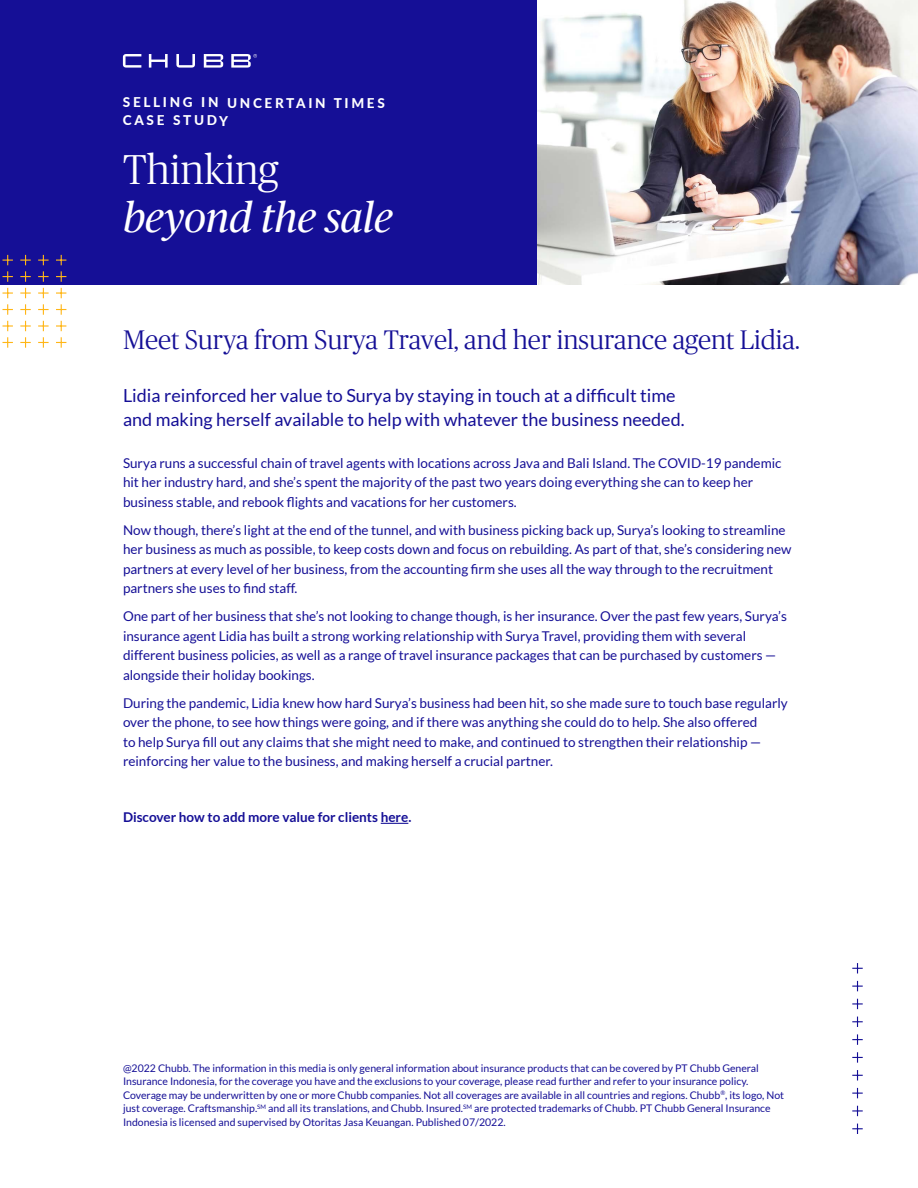
<style>
.page{position:relative;width:918px;height:1188px;background:#fff}
.page>*{position:absolute;margin:0;border:0;box-sizing:border-box;transform-origin:0 0}
.t1{font:italic 42px "Chubb Publico App";color:#fff}
.t2{font:300 42px "Chubb Publico App";color:#fff}
.t3{font:300 27px "Chubb Publico App";color:#150f96}
.t4{font:18px/24px "Lato";color:#150f96}
.t5{font:13.5px/19.5px "Lato";color:#150f96}
.t6{font:700 13.5px "Lato";color:#150f96}
.t7{font:800 13.5px/17.7px "Lato";letter-spacing:.195em;color:#fff}
.t8{font:10.5px/13.5px "Lato";color:#150f96}
</style>
<div class="page">
<div style="left:0;top:0;width:918px;height:285px;background:#150f96"></div>
<img style="left:537px;top:0;width:381px;height:285px">
<svg style="left:3px;top:255px;width:10px;height:10px"></svg>
<svg style="left:38px;top:255px;width:11px;height:10px"></svg>
<svg style="left:20px;top:255px;width:11px;height:10px"></svg>
<svg style="left:56px;top:255px;width:10px;height:10px"></svg>
<svg style="left:3px;top:288px;width:10px;height:10px"></svg>
<svg style="left:38px;top:288px;width:11px;height:10px"></svg>
<svg style="left:20px;top:288px;width:11px;height:10px"></svg>
<svg style="left:56px;top:288px;width:10px;height:10px"></svg>
<svg style="left:3px;top:321px;width:10px;height:10px"></svg>
<svg style="left:38px;top:321px;width:11px;height:10px"></svg>
<svg style="left:20px;top:321px;width:11px;height:10px"></svg>
<svg style="left:56px;top:321px;width:10px;height:10px"></svg>
<svg style="left:3px;top:271px;width:10px;height:11px"></svg>
<svg style="left:38px;top:271px;width:11px;height:11px"></svg>
<svg style="left:20px;top:271px;width:11px;height:11px"></svg>
<svg style="left:56px;top:271px;width:10px;height:11px"></svg>
<svg style="left:3px;top:304px;width:10px;height:11px"></svg>
<svg style="left:38px;top:304px;width:11px;height:11px"></svg>
<svg style="left:20px;top:304px;width:11px;height:11px"></svg>
<svg style="left:56px;top:304px;width:10px;height:11px"></svg>
<svg style="left:3px;top:337px;width:10px;height:11px"></svg>
<svg style="left:38px;top:337px;width:11px;height:11px"></svg>
<svg style="left:20px;top:337px;width:11px;height:11px"></svg>
<svg style="left:56px;top:337px;width:10px;height:11px"></svg>
<svg style="left:852px;top:963px;width:11px;height:10px"></svg>
<svg style="left:852px;top:999px;width:11px;height:10px"></svg>
<svg style="left:852px;top:1034px;width:11px;height:11px"></svg>
<svg style="left:852px;top:1070px;width:11px;height:10px"></svg>
<svg style="left:852px;top:1106px;width:11px;height:10px"></svg>
<svg style="left:852px;top:981px;width:11px;height:10px"></svg>
<svg style="left:852px;top:1017px;width:11px;height:10px"></svg>
<svg style="left:852px;top:1052px;width:11px;height:11px"></svg>
<svg style="left:852px;top:1088px;width:11px;height:10px"></svg>
<svg style="left:852px;top:1124px;width:11px;height:10px"></svg>
<svg style="left:381px;top:823px;width:27px;height:1px"></svg>
<svg style="left:123px;top:54px;width:134px;height:14px"></svg>
<p class="t7" style="left:123px;top:93px;width:264px">SELLING IN UNCERTAIN TIMES<br>CASE STUDY</p>
<h1 class="t2" style="left:123px;top:141px;width:157px">Thinking</h1>
<h1 class="t1" style="left:123px;top:188px;width:271px">beyond the sale</h1>
<h2 class="t3" style="left:123px;top:321px;width:678px">Meet Surya from Surya Travel, and her insurance agent Lidia.</h2>
<h3 class="t4" style="left:123px;top:383px;width:563px">Lidia reinforced her value to Surya by staying in touch at a difficult time and making herself available to help with whatever the business needed.</h3>
<p class="t5" style="left:123px;top:453px;width:660px">Surya runs a successful chain of travel agents with locations across Java and Bali Island. The COVID-19 pandemic hit her industry hard, and she’s spent the majority of the past two years doing everything she can to keep her business stable, and rebook flights and vacations for her customers.</p>
<p class="t5" style="left:123px;top:520px;width:670px">Now though, there’s light at the end of the tunnel, and with business picking back up, Surya’s looking to streamline her business as much as possible, to keep costs down and focus on rebuilding. As part of that, she’s considering new partners at every level of her business, from the accounting firm she uses all the way through to the recruitment partners she uses to find staff.</p>
<p class="t5" style="left:123px;top:607px;width:666px">One part of her business that she’s not looking to change though, is her insurance. Over the past few years, Surya’s insurance agent Lidia has built a strong working relationship with Surya Travel, providing them with several different business policies, as well as a range of travel insurance packages that can be purchased by customers — alongside their holiday bookings.</p>
<p class="t5" style="left:123px;top:693px;width:666px">During the pandemic, Lidia knew how hard Surya’s business had been hit, so she made sure to touch base regularly over the phone, to see how things were going, and if there was anything she could do to help. She also offered<br>to help Surya fill out any claims that she might need to make, and continued to strengthen their relationship — reinforcing her value to the business, and making herself a crucial partner.</p>
<p class="t6" style="left:123px;top:810px;width:290px">Discover how to add more value for clients here.</p>
<p class="t8" style="left:123px;top:1061px;width:663px">@2022 Chubb. The information in this media is only general information about insurance products that can be covered by PT Chubb General Insurance Indonesia, for the coverage you have and the exclusions to your coverage, please read further and refer to your insurance policy.<br>Coverage may be underwritten by one or more Chubb companies. Not all coverages are available in all countries and regions. Chubb<sup>®</sup>, its logo, Not just coverage. Craftsmanship.<sup>SM</sup> and all its translations, and Chubb. Insured.<sup>SM</sup> are protected trademarks of Chubb. PT Chubb General Insurance Indonesia is licensed and supervised by Otoritas Jasa Keuangan. Published 07/2022.</p>
</div>
